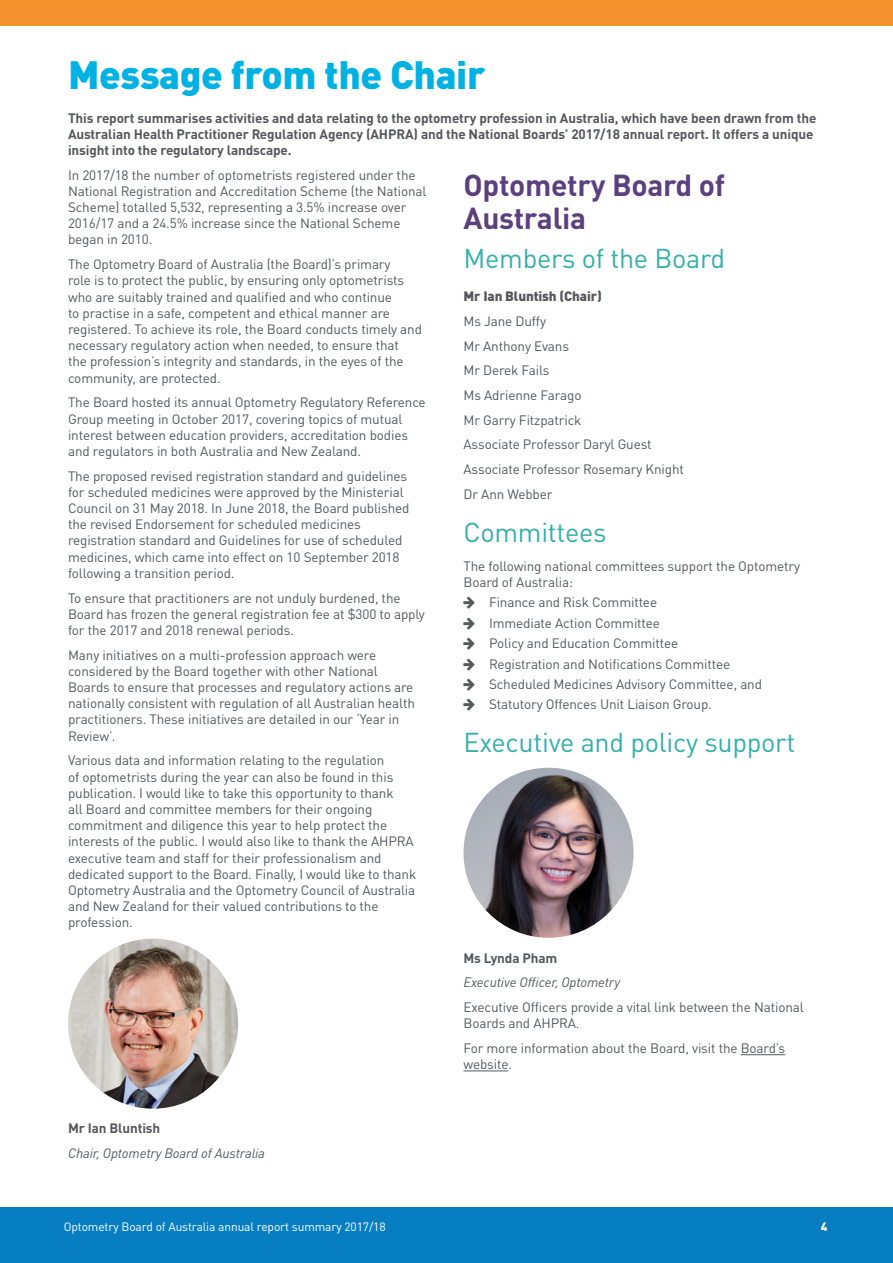
<style>
.page{position:relative;width:893px;height:1263px;background:#fff}
.page>*{position:absolute;margin:0;border:0;box-sizing:border-box;transform-origin:0 0}
.t1{font:900 39px "DINOT";letter-spacing:-.01em;color:#00b1e3}
.t2{font:700 30px/33px "DINOT";letter-spacing:-.01em;color:#5b4080}
.t3{font:27px "DINOT";letter-spacing:-.01em;color:#33b0ab}
.t4{font:13.5px/16.2px "DINOT";letter-spacing:-.01em;color:#54585b}
.t5{font:700 13.5px/16.2px "DINOT";letter-spacing:-.01em;color:#54585b}
.t6{font:italic 13.5px "DINOT";letter-spacing:-.01em;color:#54585b}
.t7{font:900 13.5px "DINOT";letter-spacing:-.01em;color:#54585b}
.t8{font:12px "DINOT";letter-spacing:-.01em;color:#fff}
.t9{font:900 12px "DINOT";color:#fff}
</style>
<div class="page">
<div style="left:0;top:0;width:893px;height:26px;background:#f4922e"></div>
<div style="left:0;top:1208px;width:893px;height:55px;background:#077dc2"></div>
<img style="left:68px;top:938px;width:170px;height:171px;border-radius:85px">
<hr style="left:741px;top:1054px;width:44px;height:1px;background:#54585b">
<hr style="left:463px;top:1070px;width:45px;height:1px;background:#54585b">
<img style="left:463px;top:768px;width:171px;height:170px;border-radius:85px">
<h1 class="t1" style="left:68px;top:49px;width:419px">Message from the Chair</h1>
<p class="t5" style="left:68px;top:109px;width:750px">This report summarises activities and data relating to the optometry profession in Australia, which have been drawn from the<br>Australian Health Practitioner Regulation Agency (AHPRA) and the National Boards’ 2017/18 annual report. It offers a unique insight into the regulatory landscape.</p>
<p class="t4" style="left:68px;top:166px;width:360px">In 2017/18 the number of optometrists registered under the National Registration and Accreditation Scheme (the National Scheme) totalled 5,532, representing a 3.5% increase over 2016/17 and a 24.5% increase since the National Scheme began in 2010.</p>
<p class="t4" style="left:68px;top:256px;width:356px">The Optometry Board of Australia (the Board)’s primary<br>role is to protect the public, by ensuring only optometrists who are suitably trained and qualified and who continue<br>to practise in a safe, competent and ethical manner are registered. To achieve its role, the Board conducts timely and necessary regulatory action when needed, to ensure that<br>the profession’s integrity and standards, in the eyes of the community, are protected.</p>
<p class="t4" style="left:68px;top:394px;width:359px">The Board hosted its annual Optometry Regulatory Reference Group meeting in October 2017, covering topics of mutual interest between education providers, accreditation bodies and regulators in both Australia and New Zealand.</p>
<p class="t4" style="left:68px;top:467px;width:343px">The proposed revised registration standard and guidelines for scheduled medicines were approved by the Ministerial Council on 31 May 2018. In June 2018, the Board published the revised Endorsement for scheduled medicines registration standard and Guidelines for use of scheduled medicines, which came into effect on 10 September 2018 following a transition period.</p>
<p class="t4" style="left:68px;top:589px;width:358px">To ensure that practitioners are not unduly burdened, the<br>Board has frozen the general registration fee at $300 to apply for the 2017 and 2018 renewal periods.</p>
<p class="t4" style="left:68px;top:646px;width:348px">Many initiatives on a multi-profession approach were considered by the Board together with other National Boards to ensure that processes and regulatory actions are nationally consistent with regulation of all Australian health practitioners. These initiatives are detailed in our ‘Year in Review’.</p>
<p class="t4" style="left:68px;top:752px;width:350px">Various data and information relating to the regulation<br>of optometrists during the year can also be found in this publication. I would like to take this opportunity to thank<br>all Board and committee members for their ongoing commitment and diligence this year to help protect the interests of the public. I would also like to thank the AHPRA executive team and staff for their professionalism and dedicated support to the Board. Finally, I would like to thank Optometry Australia and the Optometry Council of Australia and New Zealand for their valued contributions to the profession.</p>
<h2 class="t2" style="left:463px;top:168px;width:263px">Optometry Board of<br>Australia</h2>
<h3 class="t3" style="left:463px;top:241px;width:263px">Members of the Board</h3>
<p class="t7" style="left:463px;top:287px;width:140px">Mr Ian Bluntish (Chair)</p>
<p class="t4" style="left:463px;top:308px;width:222px;line-height:24.8px">Ms Jane Duffy<br>Mr Anthony Evans<br>Mr Derek Fails<br>Ms Adrienne Farago<br>Mr Garry Fitzpatrick<br>Associate Professor Daryl Guest<br>Associate Professor Rosemary Knight<br>Dr Ann Webber</p>
<h3 class="t3" style="left:463px;top:515px;width:145px">Committees</h3>
<p class="t4" style="left:463px;top:557px;width:338px">The following national committees support the Optometry<br>Board of Australia:</p>
<p class="t4" style="left:489px;top:592px;width:275px;line-height:20.4px">Finance and Risk Committee<br>Immediate Action Committee<br>Policy and Education Committee<br>Registration and Notifications Committee Scheduled Medicines Advisory Committee, and Statutory Offences Unit Liaison Group.</p>
<h3 class="t3" style="left:463px;top:726px;width:333px">Executive and policy support</h3>
<p class="t5" style="left:68px;top:1120px;width:94px">Mr Ian Bluntish</p>
<p class="t6" style="left:68px;top:1145px;width:198px">Chair, Optometry Board of Australia</p>
<p class="t5" style="left:463px;top:949px;width:95px">Ms Lynda Pham</p>
<p class="t6" style="left:463px;top:974px;width:158px">Executive Officer, Optometry</p>
<p class="t4" style="left:463px;top:999px;width:342px">Executive Officers provide a vital link between the National<br>Boards and AHPRA.</p>
<p class="t4" style="left:463px;top:1040px;width:323px">For more information about the Board, visit the Board’s website.</p>
<p class="t8" style="left:64px;top:1219px;width:323px">Optometry Board of Australia annual report summary 2017/18</p>
<p class="t9" style="left:821px;top:1219px;width:8px">4</p>
</div>
